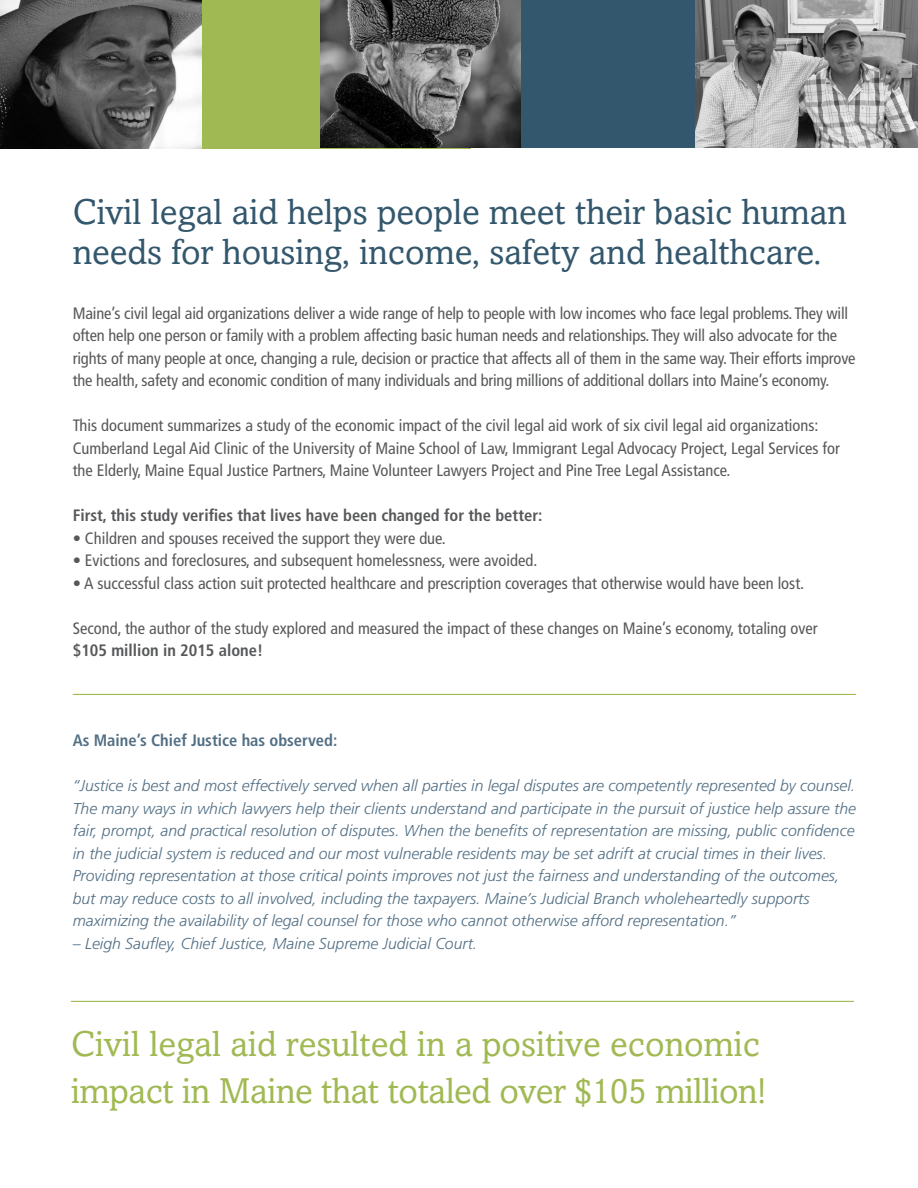
<style>
.page{position:relative;width:918px;height:1188px;background:#fff}
.page>*{position:absolute;margin:0;border:0;box-sizing:border-box;transform-origin:0 0}
.t1{font:36px/40.5px "Amasis";color:#33576c}
.t2{font:36px "Amasis";letter-spacing:-.01em;color:#a0b953}
.t3{font:condensed 16.5px/22.5px "Frutiger";color:#57585a}
.t4{font:700 condensed 16.5px "Frutiger";color:#57585a}
.t5{font:700 condensed 16.5px "Frutiger";color:#526f84}
.t6{font:italic 300 15.75px/22.5px "Frutiger";color:#526f84}
</style>
<div class="page">
<hr style="left:73px;top:694px;width:783px;height:1px;background:#a0b953">
<hr style="left:71px;top:1001px;width:783px;height:1px;background:#a0b953">
<div style="left:156px;top:0;width:314px;height:148px;background:#a0b953"></div>
<img style="left:320px;top:0;width:201px;height:147px">
<img style="left:0;top:0;width:201px;height:148px">
<div style="left:521px;top:0;width:253px;height:147px;background:#33576c"></div>
<img style="left:696px;top:0;width:222px;height:147px">
<p class="t1" style="left:73px;top:191px;width:776px">Civil legal aid helps people meet their basic human needs for housing, income, safety and healthcare.</p>
<p class="t3" style="left:73px;top:302px;width:784px">Maine’s civil legal aid organizations deliver a wide range of help to people with low incomes who face legal problems. They will often help one person or family with a problem affecting basic human needs and relationships. They will also advocate for the rights of many people at once, changing a rule, decision or practice that affects all of them in the same way. Their efforts improve the health, safety and economic condition of many individuals and bring millions of additional dollars into Maine’s economy.</p>
<p class="t3" style="left:73px;top:414px;width:769px">This document summarizes a study of the economic impact of the civil legal aid work of six civil legal aid organizations:<br>Cumberland Legal Aid Clinic of the University of Maine School of Law, Immigrant Legal Advocacy Project, Legal Services for the Elderly, Maine Equal Justice Partners, Maine Volunteer Lawyers Project and Pine Tree Legal Assistance.</p>
<p class="t4" style="left:73px;top:506px;width:471px">First, this study verifies that lives have been changed for the better:</p>
<p class="t3" style="left:73px;top:527px;width:375px">• Children and spouses received the support they were due.</p>
<p class="t3" style="left:73px;top:549px;width:466px">• Evictions and foreclosures, and subsequent homelessness, were avoided.</p>
<p class="t3" style="left:73px;top:572px;width:733px">• A successful class action suit protected healthcare and prescription coverages that otherwise would have been lost.</p>
<p class="t3" style="left:73px;top:617px;width:746px">Second, the author of the study explored and measured the impact of these changes on Maine’s economy, totaling over</p>
<p class="t4" style="left:73px;top:641px;width:192px">$105 million in 2015 alone!</p>
<p class="t5" style="left:73px;top:731px;width:266px">As Maine’s Chief Justice has observed:</p>
<p class="t6" style="left:73px;top:774px;width:785px">“Justice is best and most effectively served when all parties in legal disputes are competently represented by counsel.<br>The many ways in which lawyers help their clients understand and participate in the pursuit of justice help assure the fair, prompt, and practical resolution of disputes. When the benefits of representation are missing, public confidence in the judicial system is reduced and our most vulnerable residents may be set adrift at crucial times in their lives.<br>Providing representation at those critical points improves not just the fairness and understanding of the outcomes, but may reduce costs to all involved, including the taxpayers. Maine’s Judicial Branch wholeheartedly supports maximizing the availability of legal counsel for those who cannot otherwise afford representation.”</p>
<p class="t6" style="left:73px;top:932px;width:406px">– Leigh Saufley, Chief Justice, Maine Supreme Judicial Court.</p>
<p class="t2" style="left:71px;top:1023px;width:690px">Civil legal aid resulted in a positive economic</p>
<p class="t2" style="left:71px;top:1070px;width:696px">impact in Maine that totaled over $105 million!</p>
</div>
